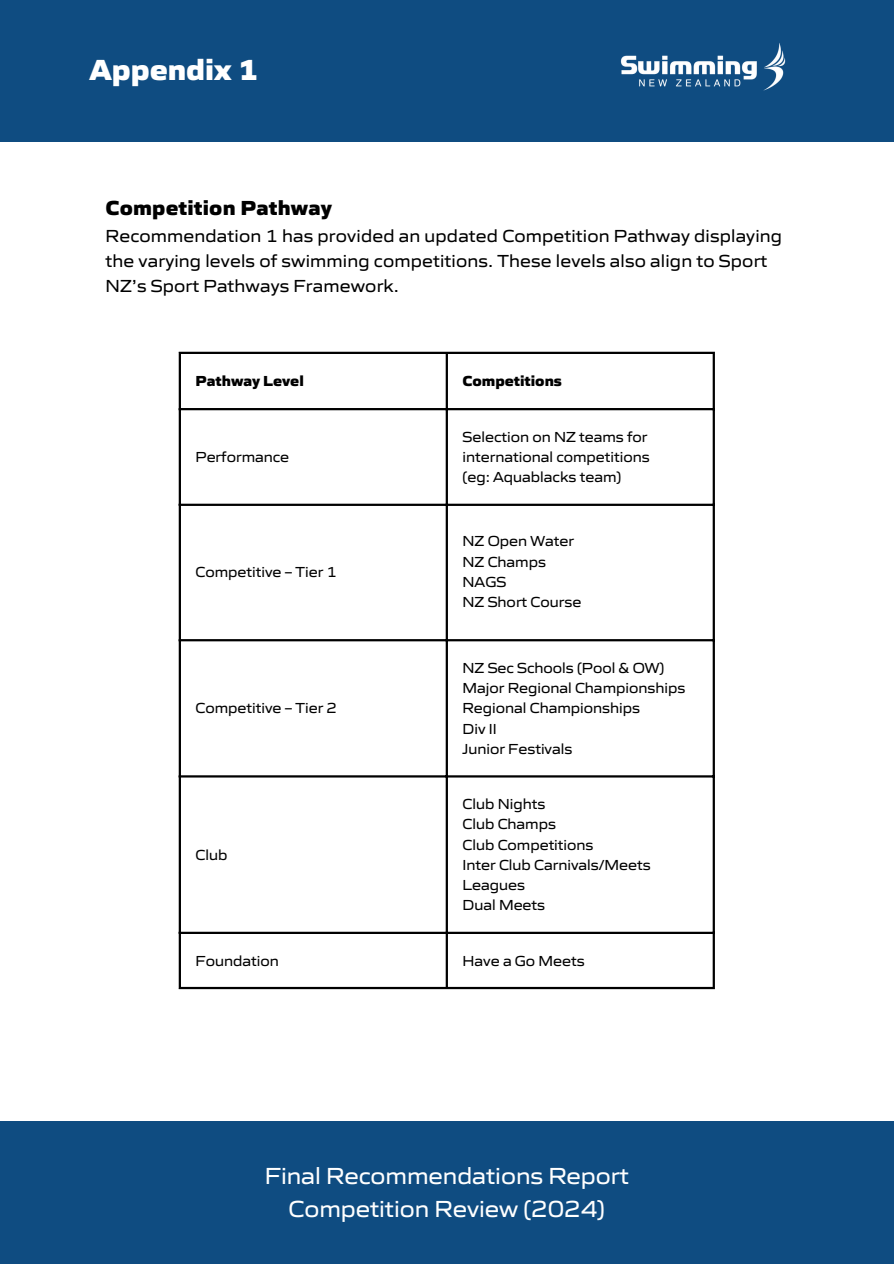
<style>
.page{position:relative;width:894px;height:1264px;background:#fff}
.page>*{position:absolute;margin:0;border:0;box-sizing:border-box;transform-origin:0 0}
.t1{font:800 30px "Gomme Sans";color:#fff}
.t2{font:24px/32.7px "Gomme Sans";color:#fff;text-align:center}
.t3{font:800 21px "Gomme Sans";letter-spacing:.01em;color:#000}
.t4{font:18px/24.8px "Gomme Sans";letter-spacing:.01em;color:#000}
.t5{font:15px/20.2px "Gomme Sans";color:#000}
.t6{font:800 15px "Gomme Sans";color:#000}
</style>
<div class="page">
<div style="left:0;top:0;width:893px;height:141px;background:#0f4c81"></div>
<img style="left:620px;top:43px;width:166px;height:48px">
<div style="left:0;top:1120px;width:893px;height:143px;background:#0f4c81"></div>
<hr style="left:179px;top:354px;width:2px;height:632px;background:#000">
<hr style="left:445px;top:354px;width:3px;height:632px;background:#000">
<hr style="left:712px;top:354px;width:2px;height:632px;background:#000">
<hr style="left:179px;top:352px;width:535px;height:2px;background:#000">
<hr style="left:179px;top:408px;width:535px;height:2px;background:#000">
<hr style="left:179px;top:503px;width:535px;height:3px;background:#000">
<hr style="left:179px;top:639px;width:535px;height:2px;background:#000">
<hr style="left:179px;top:775px;width:535px;height:2px;background:#000">
<hr style="left:179px;top:931px;width:535px;height:3px;background:#000">
<hr style="left:179px;top:986px;width:535px;height:3px;background:#000">
<p class="t1" style="left:89px;top:50px;width:171px">Appendix 1</p>
<p class="t3" style="left:106px;top:195px;width:228px">Competition Pathway</p>
<p class="t4" style="left:106px;top:223px;width:677px">Recommendation 1 has provided an updated Competition Pathway displaying the varying levels of swimming competitions. These levels also align to Sport<br>NZ’s Sport Pathways Framework.</p>
<p class="t6" style="left:195px;top:371px;width:110px">Pathway Level</p>
<p class="t6" style="left:462px;top:371px;width:101px">Competitions</p>
<p class="t5" style="left:195px;top:446px;width:95px">Performance</p>
<p class="t5" style="left:195px;top:561px;width:143px">Competitive – Tier 1</p>
<p class="t5" style="left:195px;top:698px;width:143px">Competitive – Tier 2</p>
<p class="t5" style="left:195px;top:844px;width:33px">Club</p>
<p class="t5" style="left:462px;top:426px;width:189px">Selection on NZ teams for international competitions</p>
<p class="t5" style="left:462px;top:467px;width:160px">(eg: Aquablacks team)</p>
<p class="t5" style="left:462px;top:531px;width:113px">NZ Open Water</p>
<p class="t5" style="left:462px;top:551px;width:85px">NZ Champs</p>
<p class="t5" style="left:462px;top:571px;width:45px">NAGS</p>
<p class="t5" style="left:462px;top:592px;width:120px">NZ Short Course</p>
<p class="t5" style="left:462px;top:657px;width:203px">NZ Sec Schools (Pool &amp; OW)</p>
<p class="t5" style="left:462px;top:677px;width:224px">Major Regional Championships</p>
<p class="t5" style="left:462px;top:698px;width:179px">Regional Championships</p>
<p class="t5" style="left:462px;top:718px;width:36px">Div II</p>
<p class="t5" style="left:462px;top:738px;width:111px">Junior Festivals</p>
<p class="t5" style="left:462px;top:793px;width:84px">Club Nights</p>
<p class="t5" style="left:462px;top:814px;width:95px">Club Champs</p>
<p class="t5" style="left:462px;top:834px;width:132px">Club Competitions</p>
<p class="t5" style="left:462px;top:854px;width:190px">Inter Club Carnivals/Meets</p>
<p class="t5" style="left:462px;top:874px;width:64px">Leagues</p>
<p class="t5" style="left:462px;top:895px;width:84px">Dual Meets</p>
<p class="t5" style="left:195px;top:950px;width:85px">Foundation</p>
<p class="t5" style="left:462px;top:950px;width:124px">Have a Go Meets</p>
<h2 class="t2" style="left:264px;top:1159px;width:365px">Final Recommendations Report<br>Competition Review (2024)</h2>
</div>
